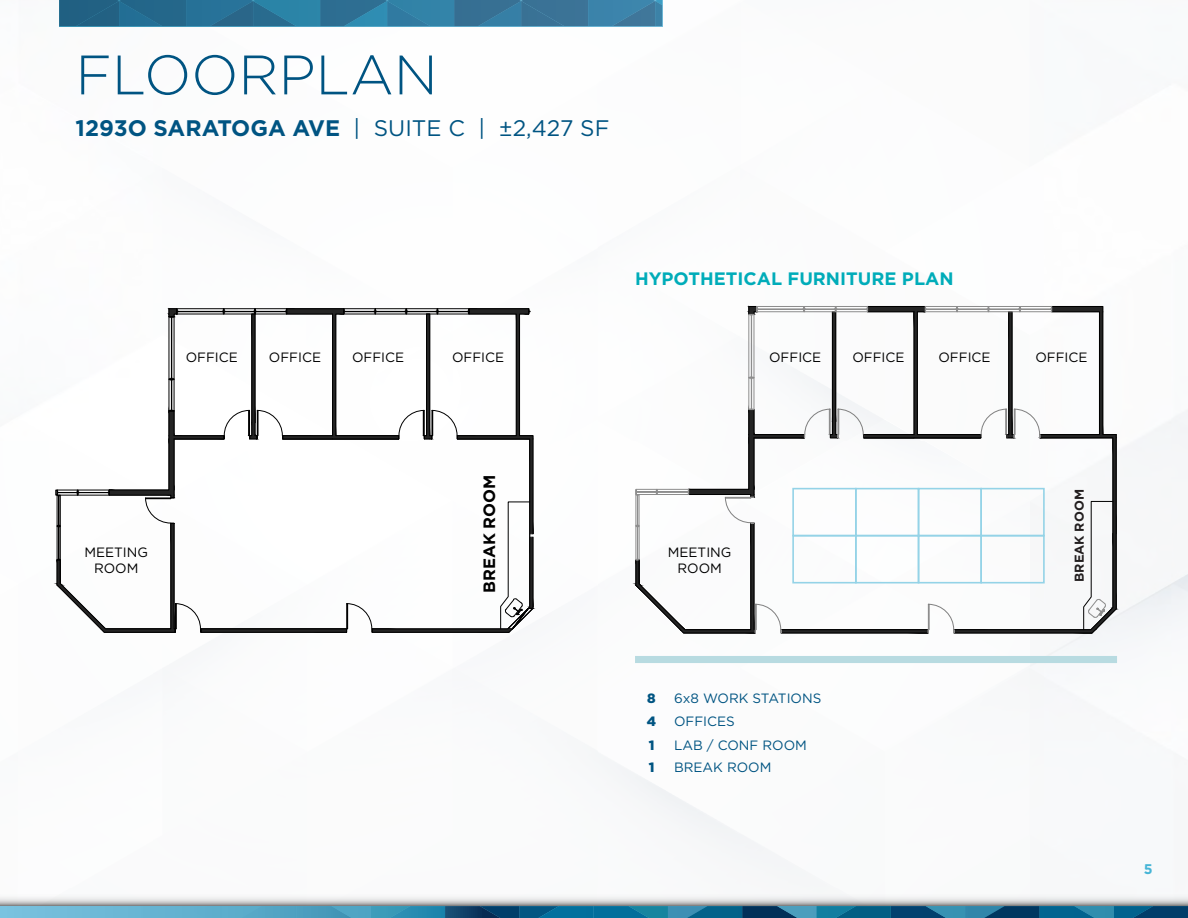
<style>
.page{position:relative;width:1188px;height:918px;background:#fff}
.page>*{position:absolute;margin:0;border:0;box-sizing:border-box;transform-origin:0 0}
.t1{font:300 55.5px "Gotham";color:#005482}
.t2{font:700 22.5px "Gotham";color:#005482}
.t3{font:700 18px "Gotham";color:#00acb9}
.t4{font:700 16.5px "Gotham";color:#000}
.t5{font:700 14.1px "Gotham";color:#46b5d6}
.t6{font:13.5px/16.2px "Gotham";color:#000;text-align:center}
.t7{font:13.5px "Gotham";color:#005482}
.t8{font:900 13.5px "Gotham";color:#005482}
.t9{font:700 12.9px "Gotham";color:#231f20}
.s1{font-weight:400}
</style>
<div class="page">
<img style="left:153px;top:0;width:891px;height:864px">
<svg style="left:55px;top:308px;width:481px;height:343px"></svg>
<svg style="left:635px;top:306px;width:482px;height:328px"></svg>
<div style="left:980px;top:535px;width:65px;height:48px;border:2px solid #94d3e7"></div>
<div style="left:980px;top:488px;width:65px;height:48px;border:2px solid #94d3e7"></div>
<div style="left:918px;top:535px;width:64px;height:48px;border:2px solid #94d3e7"></div>
<div style="left:918px;top:488px;width:64px;height:48px;border:2px solid #94d3e7"></div>
<div style="left:855px;top:535px;width:64px;height:48px;border:2px solid #94d3e7"></div>
<div style="left:855px;top:488px;width:64px;height:48px;border:2px solid #94d3e7"></div>
<div style="left:792px;top:535px;width:65px;height:48px;border:2px solid #94d3e7"></div>
<div style="left:792px;top:488px;width:65px;height:48px;border:2px solid #94d3e7"></div>
<div style="left:635px;top:656px;width:482px;height:7px;background:#b8dbe1"></div>
<svg style="left:0;top:864px;width:1188px;height:42px"></svg>
<svg style="left:482px;top:906px;width:706px;height:12px;background:#0f638b"></svg>
<svg style="left:0;top:906px;width:482px;height:12px;background:#52a2c2"></svg>
<svg style="left:59px;top:0;width:603px;height:26px;background:#2f7498"></svg>
<h1 class="t1" style="left:76px;top:40px;width:364px">FLOORPLAN</h1>
<h2 class="t2" style="left:76px;top:113px;width:535px">1293O SARATOGA AVE <span class="s1">| SUITE C | ±2,427 SF</span></h2>
<h3 class="t3" style="left:635px;top:267px;width:320px">HYPOTHETICAL FURNITURE PLAN</h3>
<p class="t6" style="left:186px;top:349px;width:54px">OFFICE</p>
<p class="t6" style="left:269px;top:349px;width:54px">OFFICE</p>
<p class="t6" style="left:352px;top:349px;width:54px">OFFICE</p>
<p class="t6" style="left:452px;top:349px;width:54px">OFFICE</p>
<p class="t6" style="left:769px;top:349px;width:54px">OFFICE</p>
<p class="t6" style="left:852px;top:349px;width:54px">OFFICE</p>
<p class="t6" style="left:939px;top:349px;width:54px">OFFICE</p>
<p class="t6" style="left:1035px;top:349px;width:54px">OFFICE</p>
<p class="t4" style="left:478px;top:593px;width:120px;rotate:-90deg">BREAK ROOM</p>
<p class="t6" style="left:84px;top:544px;width:65px">MEETING<br>ROOM</p>
<p class="t6" style="left:668px;top:544px;width:65px">MEETING<br>ROOM</p>
<p class="t8" style="left:647px;top:689px;width:10px">8</p>
<p class="t7" style="left:674px;top:689px;width:149px">6x8 WORK STATIONS</p>
<p class="t8" style="left:647px;top:712px;width:11px">4</p>
<p class="t7" style="left:674px;top:713px;width:62px">OFFICES</p>
<p class="t8" style="left:649px;top:735px;width:7px">1</p>
<p class="t7" style="left:674px;top:736px;width:134px">LAB / CONF ROOM</p>
<p class="t8" style="left:649px;top:758px;width:7px">1</p>
<p class="t7" style="left:674px;top:759px;width:99px">BREAK ROOM</p>
<p class="t9" style="left:1071px;top:582px;width:94px;rotate:-90deg">BREAK ROOM</p>
<p class="t5" style="left:1144px;top:860px;width:10px">5</p>
</div>
